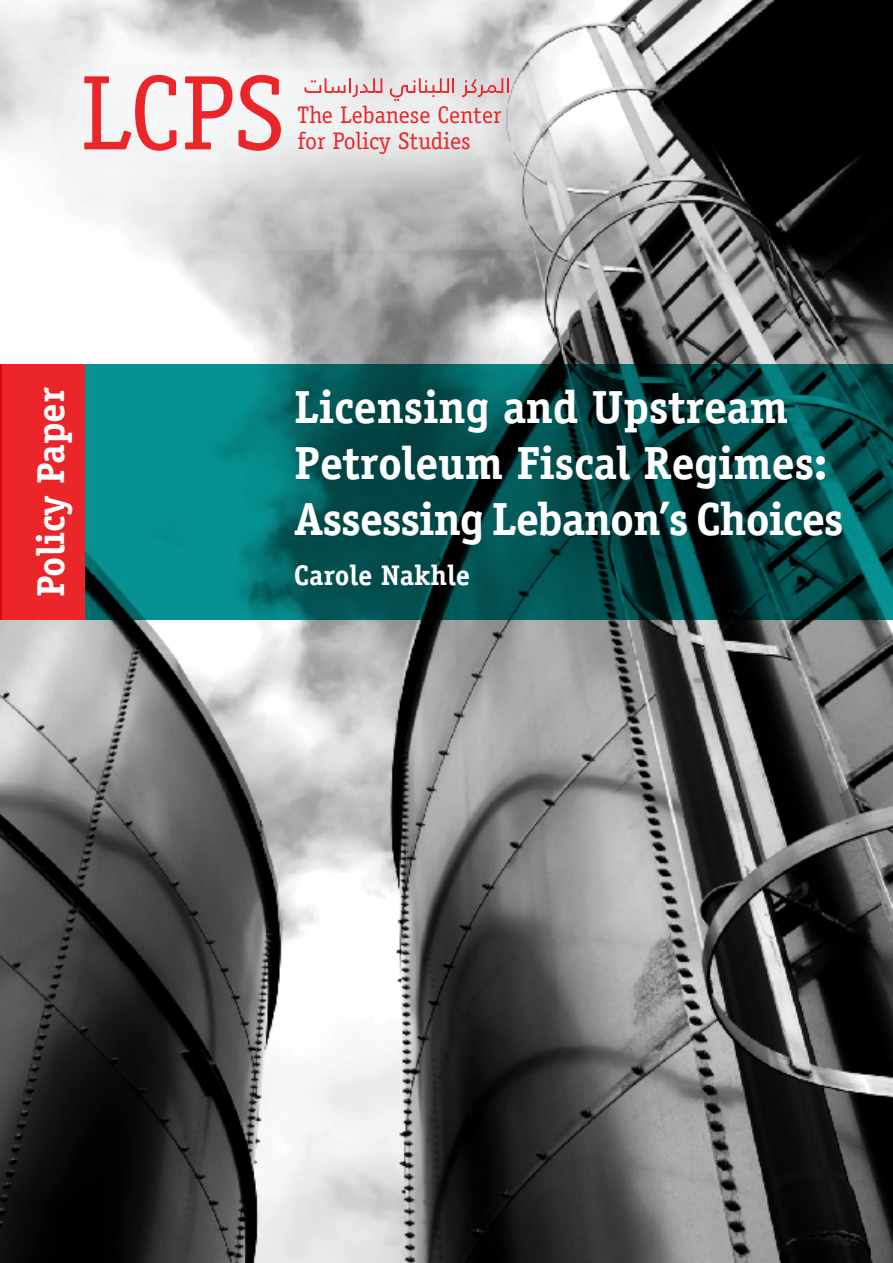
<style>
.page{position:relative;width:893px;height:1263px;background:#fff}
.page>*{position:absolute;margin:0;border:0;box-sizing:border-box;transform-origin:0 0}
.t1{font:106.5px "Officina Serif Std";color:#eb262a}
.t2{font:700 46.5px/55.8px "Officina Serif Std";letter-spacing:-.01em;color:#fff}
.t3{font:700 39px "Officina Serif Std";color:#fff}
.t4{font:700 28.5px "Officina Serif Std";color:#fff}
.t5{font:24px/25.5px "Officina Serif Std";color:#eb262a}
</style>
<div class="page">
<img style="left:0;top:0;width:893px;height:1263px">
<img style="left:0;top:0;width:576px;height:249px">
<svg style="left:462px;top:78px;width:47px;height:19px"></svg>
<svg style="left:390px;top:78px;width:64px;height:23px"></svg>
<svg style="left:304px;top:78px;width:78px;height:19px"></svg>
<svg style="left:85px;top:364px;width:808px;height:256px;background:#035555"></svg>
<div style="left:1px;top:364px;width:84px;height:256px;background:#eb262a"></div>
<hr style="left:0;top:364px;width:2px;height:256px;background:#eb262a">
<h1 class="t1" style="left:80px;top:51px;width:207px">LCPS</h1>
<p class="t5" style="left:297px;top:102px;width:206px">The Lebanese Center for Policy Studies</p>
<p class="t3" style="left:26px;top:597px;width:211px;rotate:-90deg">Policy Paper</p>
<p class="t2" style="left:294px;top:379px;width:551px">Licensing and Upstream<br>Petroleum Fiscal Regimes:<br>Assessing Lebanon’s Choices</p>
<p class="t4" style="left:294px;top:558px;width:177px">Carole Nakhle</p>
</div>
